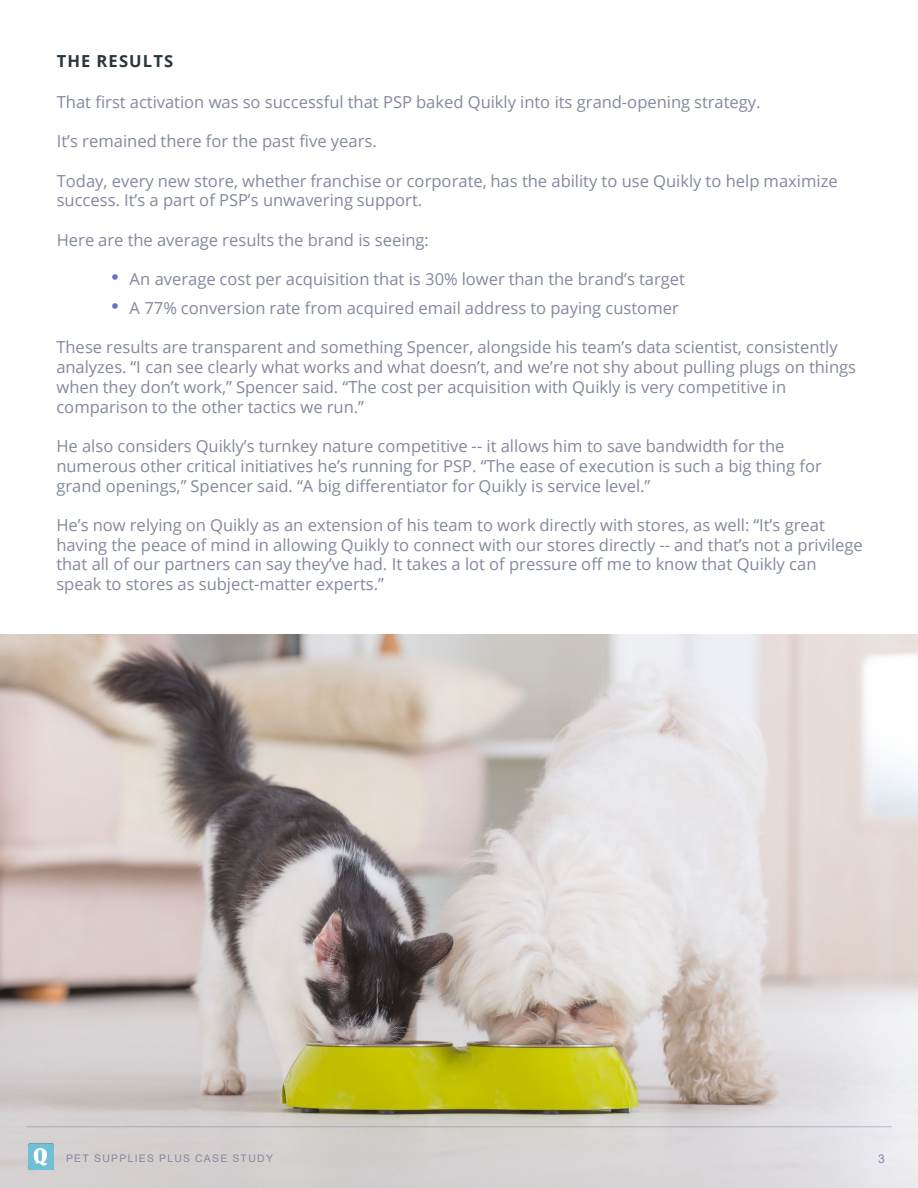
<style>
.page{position:relative;width:918px;height:1188px;background:#fff}
.page>*{position:absolute;margin:0;border:0;box-sizing:border-box;transform-origin:0 0}
.t1{font:16.5px/19.8px "Open Sans";color:#83899e}
.t2{font:700 16.5px "Open Sans";letter-spacing:.065em;color:#29363c}
.t3{font:12px "Arial";color:#83899e}
.t4{font:10.5px "Arial";letter-spacing:.125em;color:#83899e}
.s1{font-family:"Arial";font-size:22.35px;color:#5c75cf}
</style>
<div class="page">
<img style="left:0;top:634px;width:918px;height:554px">
<img style="left:28px;top:1144px;width:26px;height:26px">
<hr style="left:26px;top:1126px;width:866px;height:1px;background:#83899e;opacity:.54">
<p class="t2" style="left:57px;top:49px;width:118px">THE RESULTS</p>
<p class="t1" style="left:57px;top:92px;width:705px">That first activation was so successful that PSP baked Quikly into its grand-opening strategy.</p>
<p class="t1" style="left:57px;top:131px;width:322px">It’s remained there for the past five years.</p>
<p class="t1" style="left:57px;top:170px;width:782px">Today, every new store, whether franchise or corporate, has the ability to use Quikly to help maximize success. It’s a part of PSP’s unwavering support.</p>
<p class="t1" style="left:57px;top:230px;width:374px">Here are the average results the brand is seeing:</p>
<p class="t1" style="left:111px;top:269px;width:575px"><span class="s1">•</span> An average cost per acquisition that is 30% lower than the brand’s target</p>
<p class="t1" style="left:111px;top:298px;width:569px"><span class="s1">•</span> A 77% conversion rate from acquired email address to paying customer</p>
<p class="t1" style="left:56px;top:337px;width:801px">These results are transparent and something Spencer, alongside his team’s data scientist, consistently analyzes. “I can see clearly what works and what doesn’t, and we’re not shy about pulling plugs on things when they don’t work,” Spencer said. “The cost per acquisition with Quikly is very competitive in comparison to the other tactics we run.”</p>
<p class="t1" style="left:56px;top:436px;width:767px">He also considers Quikly’s turnkey nature competitive -- it allows him to save bandwidth for the numerous other critical initiatives he’s running for PSP. “The ease of execution is such a big thing for grand openings,” Spencer said. “A big differentiator for Quikly is service level.”</p>
<p class="t1" style="left:56px;top:515px;width:808px">He’s now relying on Quikly as an extension of his team to work directly with stores, as well: “It’s great having the peace of mind in allowing Quikly to connect with our stores directly -- and that’s not a privilege that all of our partners can say they’ve had. It takes a lot of pressure off me to know that Quikly can speak to stores as subject-matter experts.”</p>
<p class="t4" style="left:66px;top:1151px;width:208px">PET SUPPLIES PLUS CASE STUDY</p>
<p class="t3" style="left:878px;top:1150px;width:8px">3</p>
</div>
